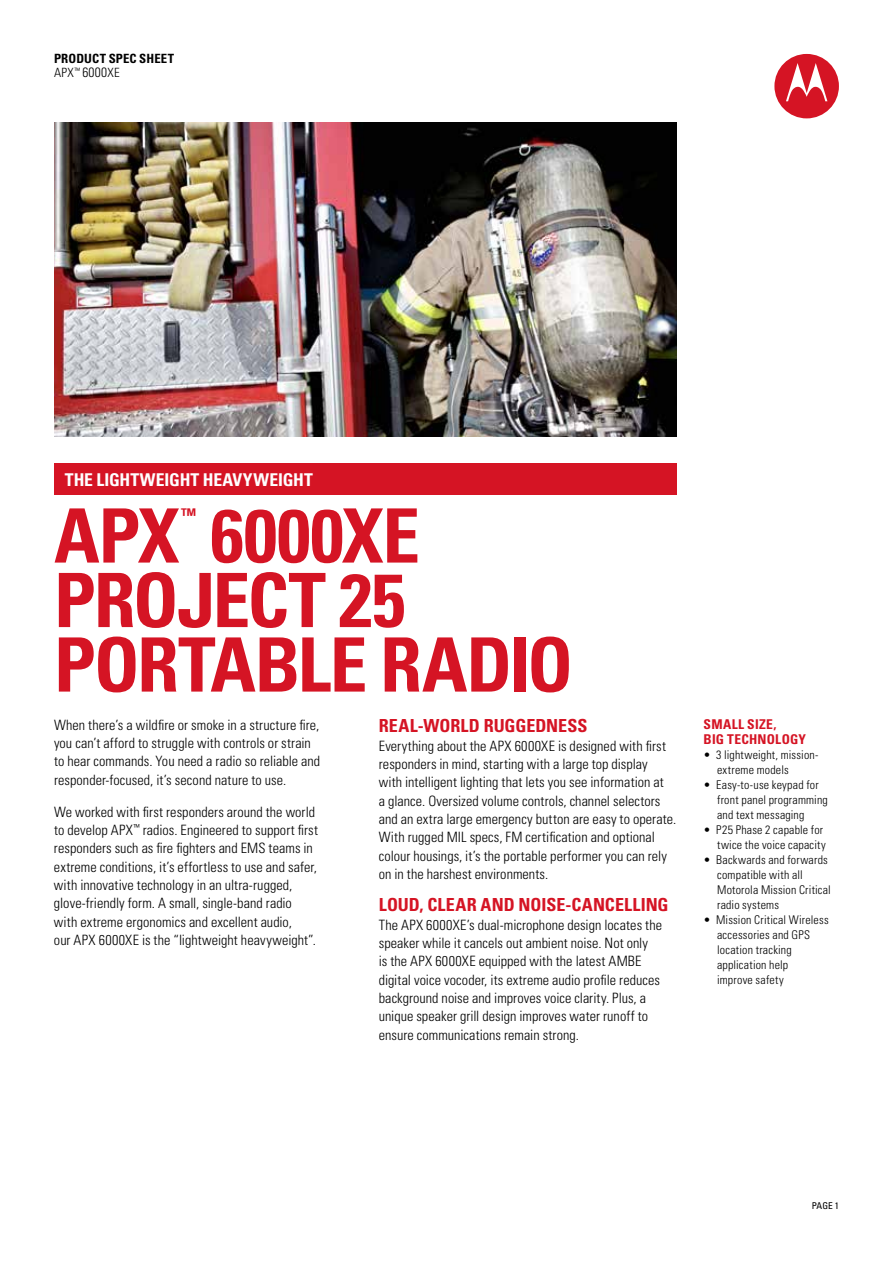
<style>
.page{position:relative;width:893px;height:1263px;background:#fff}
.page>*{position:absolute;margin:0;border:0;box-sizing:border-box;transform-origin:0 0}
.t1{font:700 condensed 75px/64.5px "Univers LT Std";letter-spacing:-.015em;color:#d51424}
.t2{font:700 condensed 18px "Univers LT Std";color:#d51424}
.t3{font:700 condensed 17.7px "Univers LT Std";color:#fff}
.t4{font:700 condensed 17.55px "Univers LT Std";color:#d51424}
.t5{font:300 condensed 14.25px/18.3px "Univers LT Std";letter-spacing:.005em;color:#000}
.t6{font:700 condensed 13.5px/15px "Univers LT Std";letter-spacing:.015em;color:#d51424}
.t7{font:700 condensed 12.75px/14.2px "Univers LT Std";letter-spacing:.01em;color:#000}
.t8{font:300 condensed 12px/15px "Univers LT Std";letter-spacing:.015em;color:#000}
.t9{font:condensed 9.3px "Univers LT Std";color:#000}
.s1{font-weight:300}
.s2{font-weight:300;font-size:13.5px}
</style>
<div class="page">
<div style="left:54px;top:464px;width:623px;height:31px;background:#d51424"></div>
<img style="left:54px;top:122px;width:623px;height:315px">
<svg style="left:774px;top:54px;width:65px;height:64px"></svg>
<p class="t7" style="left:54px;top:52px;width:122px">PRODUCT SPEC SHEET<br><span class="s1">APX</span><sup>™</sup> <span class="s2">6000</span><span class="s1">XE</span></p>
<p class="t3" style="left:65px;top:468px;width:250px">THE LIGHTWEIGHT HEAVYWEIGHT</p>
<h1 class="t1" style="left:54px;top:503px;width:367px">APX 6000XE</h1>
<p class="t4" style="left:181px;top:504px;width:17px">™</p>
<h1 class="t1" style="left:54px;top:568px;width:520px">PROJECT 25<br>PORTABLE RADIO</h1>
<p class="t5" style="left:54px;top:715px;width:268px">When there’s a wildfire or smoke in a structure fire, you can’t afford to struggle with controls or strain to hear commands. You need a radio so reliable and responder-focused, it’s second nature to use.</p>
<p class="t5" style="left:54px;top:802px;width:266px">We worked with first responders around the world to develop APX<sup>™</sup> radios. Engineered to support first responders such as fire fighters and EMS teams in extreme conditions, it’s effortless to use and safer, with innovative technology in an ultra-rugged, glove-friendly form. A small, single-band radio with extreme ergonomics and excellent audio,<br>our APX 6000XE is the “lightweight heavyweight”.</p>
<p class="t2" style="left:379px;top:715px;width:210px">REAL-WORLD RUGGEDNESS</p>
<p class="t5" style="left:379px;top:736px;width:299px">Everything about the APX 6000XE is designed with first responders in mind, starting with a large top display<br>with intelligent lighting that lets you see information at<br>a glance. Oversized volume controls, channel selectors and an extra large emergency button are easy to operate.<br>With rugged MIL specs, FM certification and optional colour housings, it’s the portable performer you can rely on in the harshest environments.</p>
<p class="t2" style="left:379px;top:894px;width:291px">LOUD, CLEAR AND NOISE-CANCELLING</p>
<p class="t5" style="left:379px;top:915px;width:285px">The APX 6000XE’s dual-microphone design locates the speaker while it cancels out ambient noise. Not only<br>is the APX 6000XE equipped with the latest AMBE digital voice vocoder, its extreme audio profile reduces background noise and improves voice clarity. Plus, a unique speaker grill design improves water runoff to ensure communications remain strong.</p>
<p class="t6" style="left:704px;top:717px;width:104px">SMALL SIZE,<br>BIG TECHNOLOGY</p>
<p class="t8" style="left:717px;top:747px;width:103px;text-indent:-14px">• 3 lightweight, mission&shy;extreme models</p>
<p class="t8" style="left:717px;top:777px;width:112px;text-indent:-14px">• Easy-to-use keypad for front panel programming and text messaging</p>
<p class="t8" style="left:704px;top:822px;width:124px;text-align:right">• P25 Phase 2 capable for twice the voice capacity</p>
<p class="t8" style="left:717px;top:852px;width:115px;text-indent:-14px">• Backwards and forwards compatible with all<br>Motorola Mission Critical radio systems</p>
<p class="t8" style="left:717px;top:912px;width:113px;text-indent:-14px">• Mission Critical Wireless accessories and GPS location tracking application help<br>improve safety</p>
<p class="t9" style="left:812px;top:1200px;width:29px">PAGE 1</p>
</div>
